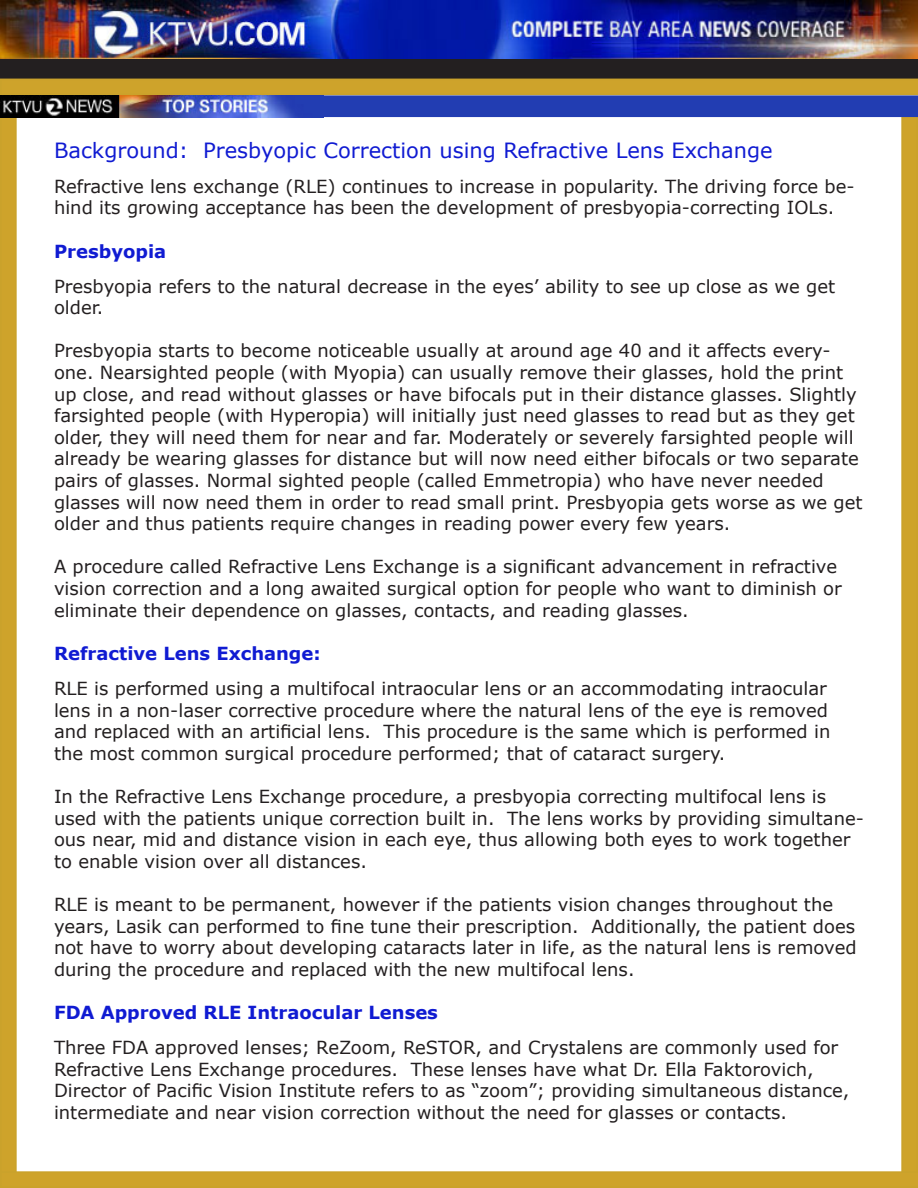
<style>
.page{position:relative;width:918px;height:1188px;background:#fff}
.page>*{position:absolute;margin:0;border:0;box-sizing:border-box;transform-origin:0 0}
.t1{font:21px "Verdana";color:#101bd2}
.t2{font:18px/21.6px "Verdana";color:#231f20}
.t3{font:700 18px "Verdana";color:#101bd2}
</style>
<div class="page">
<div style="left:902px;top:112px;width:15px;height:1075px;background:#cea32b"></div>
<div style="left:901px;top:112px;width:17px;height:1076px;border:2px solid #caa22b"></div>
<div style="left:1px;top:112px;width:15px;height:1075px;background:#cea32b"></div>
<div style="left:0;top:112px;width:17px;height:1076px;border:2px solid #caa22b"></div>
<img style="left:0;top:0;width:918px;height:56px">
<svg style="left:0;top:56px;width:918px;height:39px;background:#6e592a"></svg>
<div style="left:294px;top:96px;width:623px;height:20px;background:#223db2"></div>
<div style="left:293px;top:95px;width:625px;height:22px;border:2px solid #223db2"></div>
<img style="left:0;top:95px;width:324px;height:22px">
<div style="left:0;top:1171px;width:918px;height:17px;background:#cea32b"></div>
<p class="t1" style="left:54px;top:137px;width:720px">Background: Presbyopic Correction using Refractive Lens Exchange</p>
<p class="t2" style="left:54px;top:176px;width:802px">Refractive lens exchange (RLE) continues to increase in popularity. The driving force be&shy;hind its growing acceptance has been the development of presbyopia-correcting IOLs.</p>
<p class="t3" style="left:54px;top:239px;width:114px">Presbyopia</p>
<p class="t2" style="left:54px;top:276px;width:783px">Presbyopia refers to the natural decrease in the eyes’ ability to see up close as we get older.</p>
<p class="t2" style="left:54px;top:340px;width:810px">Presbyopia starts to become noticeable usually at around age 40 and it affects every&shy;one. Nearsighted people (with Myopia) can usually remove their glasses, hold the print up close, and read without glasses or have bifocals put in their distance glasses. Slightly farsighted people (with Hyperopia) will initially just need glasses to read but as they get older, they will need them for near and far. Moderately or severely farsighted people will already be wearing glasses for distance but will now need either bifocals or two separate pairs of glasses. Normal sighted people (called Emmetropia) who have never needed glasses will now need them in order to read small print. Presbyopia gets worse as we get older and thus patients require changes in reading power every few years.</p>
<p class="t2" style="left:54px;top:556px;width:789px">A procedure called Refractive Lens Exchange is a significant advancement in refractive vision correction and a long awaited surgical option for people who want to diminish or eliminate their dependence on glasses, contacts, and reading glasses.</p>
<p class="t3" style="left:54px;top:642px;width:268px">Refractive Lens Exchange:</p>
<p class="t2" style="left:54px;top:678px;width:778px">RLE is performed using a multifocal intraocular lens or an accommodating intraocular lens in a non-laser corrective procedure where the natural lens of the eye is removed and replaced with an artificial lens. This procedure is the same which is performed in the most common surgical procedure performed; that of cataract surgery.</p>
<p class="t2" style="left:54px;top:786px;width:811px">In the Refractive Lens Exchange procedure, a presbyopia correcting multifocal lens is used with the patients unique correction built in. The lens works by providing simultane&shy;ous near, mid and distance vision in each eye, thus allowing both eyes to work together to enable vision over all distances.</p>
<p class="t2" style="left:54px;top:894px;width:804px">RLE is meant to be permanent, however if the patients vision changes throughout the years, Lasik can performed to fine tune their prescription. Additionally, the patient does not have to worry about developing cataracts later in life, as the natural lens is removed during the procedure and replaced with the new multifocal lens.</p>
<p class="t3" style="left:54px;top:1001px;width:385px">FDA Approved RLE Intraocular Lenses</p>
<p class="t2" style="left:54px;top:1037px;width:797px">Three FDA approved lenses; ReZoom, ReSTOR, and Crystalens are commonly used for Refractive Lens Exchange procedures. These lenses have what Dr. Ella Faktorovich, Director of Pacific Vision Institute refers to as “zoom”; providing simultaneous distance, intermediate and near vision correction without the need for glasses or contacts.</p>
</div>
